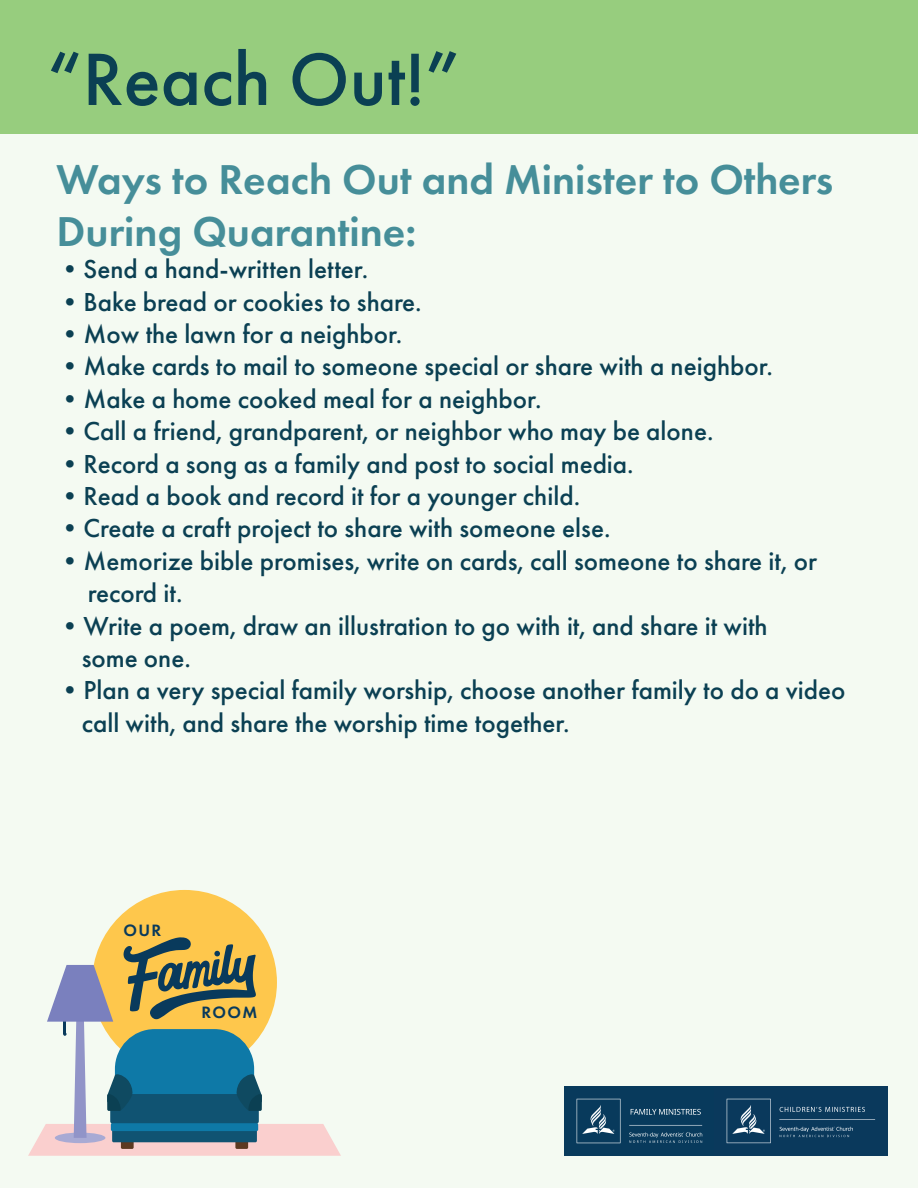
<style>
.page{position:relative;width:918px;height:1188px;background:#fff}
.page>*{position:absolute;margin:0;border:0;box-sizing:border-box;transform-origin:0 0}
.t1{font:500 76.8px "Futura PT";color:#0b4053}
.t2{font:600 43.2px/51.9px "Futura PT";color:#468e99}
.t3{font:500 27px/32.4px "Futura PT";color:#0b4053}
.t4{font:600 17.1px "Futura PT";letter-spacing:.08em;color:#093a5c}
</style>
<div class="page">
<div style="left:0;top:133px;width:918px;height:1055px;background:#f4faf2"></div>
<div style="left:92px;top:890px;width:185px;height:185px;background:#fec74c;border-radius:50%"></div>
<svg style="left:28px;top:937px;width:313px;height:219px"></svg>
<div style="left:111px;top:1123px;width:147px;height:8px;background:#0e79a7;border-radius:2px"></div>
<img style="left:564px;top:1087px;width:323px;height:69px">
<div style="left:0;top:0;width:918px;height:133px;background:#97cd7e"></div>
<h1 class="t1" style="left:47px;top:33px;width:415px">“Reach Out!”</h1>
<h2 class="t2" style="left:57px;top:153px;width:778px">Ways to Reach Out and Minister to Others<br>During Quarantine:</h2>
<p class="t3" style="left:57px;top:253px;width:313px">•Send a hand-written letter.</p>
<p class="t3" style="left:57px;top:285px;width:367px">•Bake bread or cookies to share.</p>
<p class="t3" style="left:57px;top:318px;width:347px">•Mow the lawn for a neighbor.</p>
<p class="t3" style="left:57px;top:350px;width:718px">•Make cards to mail to someone special or share with a neighbor.</p>
<p class="t3" style="left:57px;top:383px;width:486px">•Make a home cooked meal for a neighbor.</p>
<p class="t3" style="left:57px;top:415px;width:658px">•Call a friend, grandparent, or neighbor who may be alone.</p>
<p class="t3" style="left:57px;top:447px;width:579px">•Record a song as a family and post to social media.</p>
<p class="t3" style="left:57px;top:480px;width:525px">•Read a book and record it for a younger child.</p>
<p class="t3" style="left:57px;top:512px;width:555px">•Create a craft project to share with someone else.</p>
<p class="t3" style="left:88px;top:545px;width:731px;text-indent:-31px">•Memorize bible promises, write on cards, call someone to share it, or record it.</p>
<p class="t3" style="left:82px;top:609px;width:688px;text-indent:-25px">•Write a poem, draw an illustration to go with it, and share it with some one.</p>
<p class="t3" style="left:82px;top:674px;width:765px;text-indent:-25px">•Plan a very special family worship, choose another family to do a video call with, and share the worship time together.</p>
<p class="t4" style="left:124px;top:920px;width:39px">OUR</p>
<p class="t4" style="left:201px;top:1002px;width:57px">ROOM</p>
</div>
